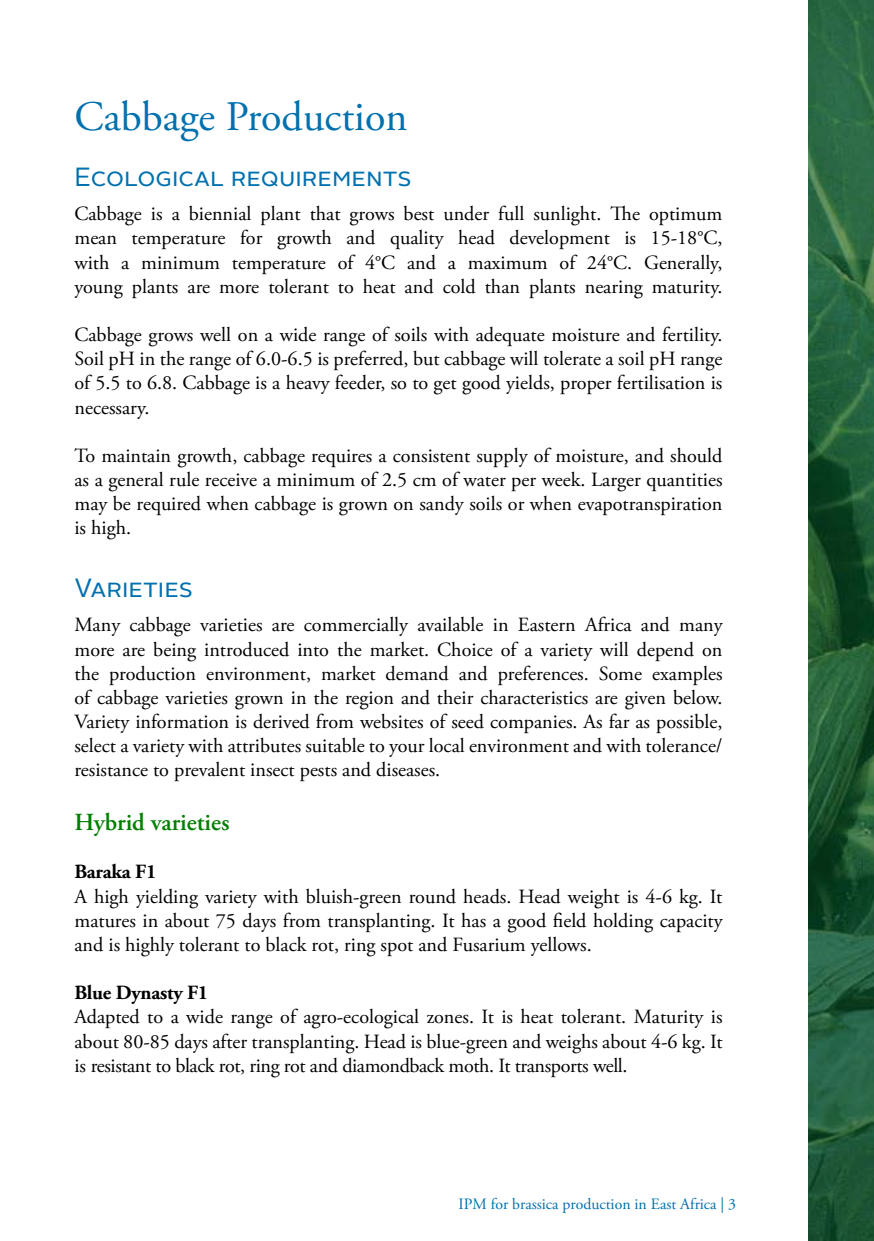
<style>
.page{position:relative;width:874px;height:1241px;background:#fff}
.page>*{position:absolute;margin:0;border:0;box-sizing:border-box;transform-origin:0 0}
.t1{font:42px "Adobe Garamond Pro";color:#0071ae}
.t2{font:26.25px "Alright Sans";color:#0071ae}
.t3{font:600 24.5px "Adobe Garamond Pro";color:#008000}
.t4{font:20.12px/24.2px "Adobe Garamond Pro";color:#000;text-align:justify}
.t5{font:700 20.12px "Adobe Garamond Pro";letter-spacing:-.01em;color:#000}
.t6{font:15.75px "Adobe Garamond Pro";color:#0071ae}
</style>
<div class="page">
<svg style="left:808px;top:0;width:65px;height:1240px;background:#225c39"></svg>
<h1 class="t1" style="left:74px;top:91px;width:334px">Cabbage Production</h1>
<h2 class="t2" style="left:74px;top:159px;width:338px">Ecological requirements</h2>
<p class="t4" style="left:74px;top:202px;width:649px">Cabbage is a biennial plant that grows best under full sunlight. The optimum mean temperature for growth and quality head development is 15-18°C, with a minimum temperature of 4°C and a maximum of 24°C. Generally, young plants are more tolerant to heat and cold than plants nearing maturity.</p>
<p class="t4" style="left:74px;top:323px;width:649px">Cabbage grows well on a wide range of soils with adequate moisture and fertility.<br>Soil pH in the range of 6.0-6.5 is preferred, but cabbage will tolerate a soil pH range of 5.5 to 6.8. Cabbage is a heavy feeder, so to get good yields, proper fertilisation is necessary.</p>
<p class="t4" style="left:74px;top:444px;width:649px">To maintain growth, cabbage requires a consistent supply of moisture, and should as a general rule receive a minimum of 2.5 cm of water per week. Larger quantities may be required when cabbage is grown on sandy soils or when evapotranspiration is high.</p>
<h2 class="t2" style="left:74px;top:570px;width:120px">Varieties</h2>
<p class="t4" style="left:74px;top:613px;width:649px">Many cabbage varieties are commercially available in Eastern Africa and many more are being introduced into the market. Choice of a variety will depend on the production environment, market demand and preferences. Some examples of cabbage varieties grown in the region and their characteristics are given below.<br>Variety information is derived from websites of seed companies. As far as possible, select a variety with attributes suitable to your local environment and with tolerance/ resistance to prevalent insect pests and diseases.</p>
<p class="t3" style="left:74px;top:808px;width:157px">Hybrid varieties</p>
<p class="t5" style="left:74px;top:860px;width:83px">Baraka F1</p>
<p class="t4" style="left:74px;top:884px;width:649px">A high yielding variety with bluish-green round heads. Head weight is 4-6 kg. It matures in about 75 days from transplanting. It has a good field holding capacity and is highly tolerant to black rot, ring spot and Fusarium yellows.</p>
<p class="t5" style="left:74px;top:980px;width:135px">Blue Dynasty F1</p>
<p class="t4" style="left:74px;top:1005px;width:649px">Adapted to a wide range of agro-ecological zones. It is heat tolerant. Maturity is about 80-85 days after transplanting. Head is blue-green and weighs about 4-6 kg. It is resistant to black rot, ring rot and diamondback moth. It transports well.</p>
<p class="t6" style="left:458px;top:1194px;width:279px">IPM for brassica production in East Africa | 3</p>
</div>
